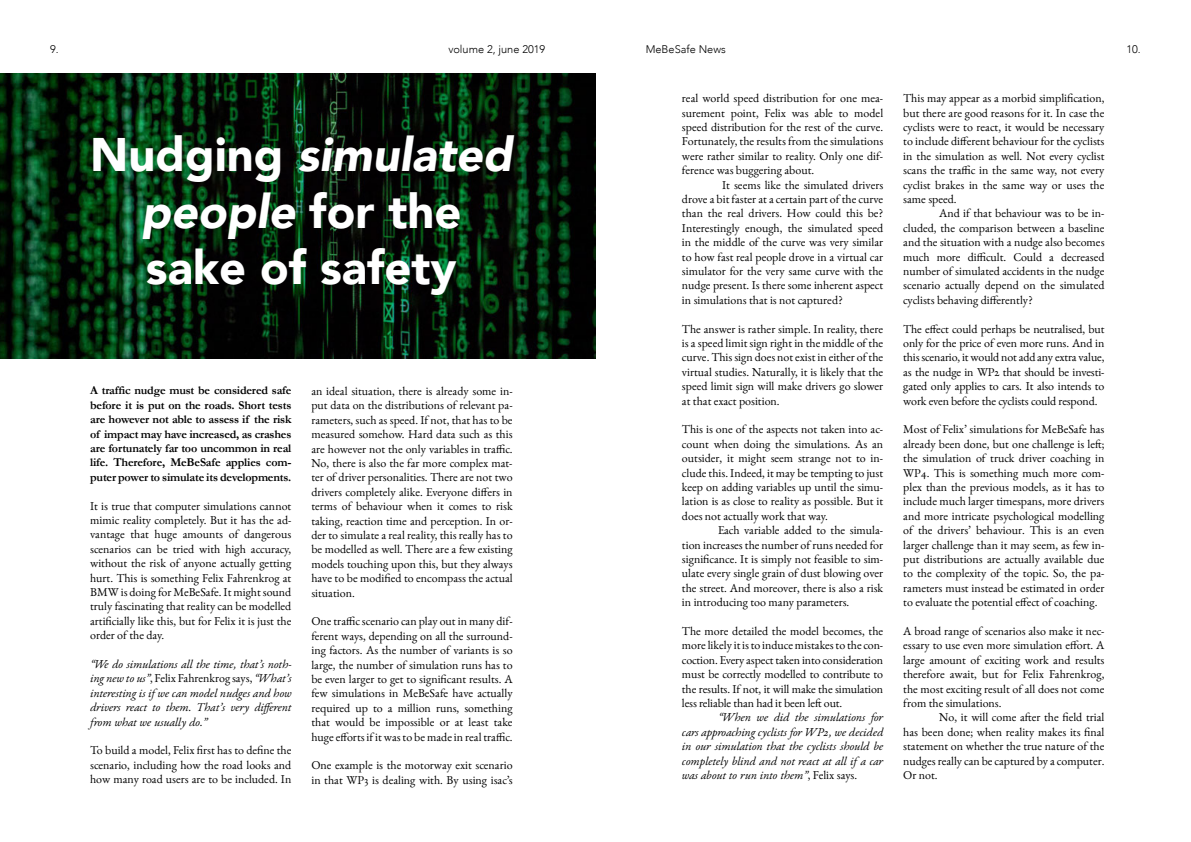
<style>
.page{position:relative;width:1191px;height:842px;background:#fff}
.page>*{position:absolute;margin:0;border:0;box-sizing:border-box;transform-origin:0 0}
.t1{font:900 47px/56.4px "Avenir";color:#fff;text-align:center}
.t2{font:12px/14.4px "EB Garamond 12";color:#000;text-align:justify}
.t3{font:italic 12px/14.4px "EB Garamond 12";color:#000;text-align:justify}
.t4{font:700 12px/14.4px "Garamond";letter-spacing:-.015em;color:#000;text-align:justify}
.t5{font:300 11px "Avenir";color:#000}
.s1{font-style:italic}
.s2{font-style:normal}
</style>
<div class="page">
<img style="left:0;top:73px;width:595px;height:286px">
<p class="t5" style="left:50px;top:42px;width:10px">9.</p>
<p class="t5" style="left:448px;top:42px;width:98px">volume 2, june 2019</p>
<p class="t5" style="left:645px;top:42px;width:82px">MeBeSafe News</p>
<p class="t5" style="left:1126px;top:42px;width:16px">10.</p>
<h1 class="t1" style="left:90px;top:126px;width:424px">Nudging <span class="s1">simulated people</span> for the sake of safety</h1>
<p class="t4" style="left:90px;top:383px;width:203px">A traffic nudge must be considered safe before it is put on the roads. Short tests are however not able to assess if the risk of impact may have increased, as crashes are fortunately far too uncommon in real life. Therefore, MeBeSafe applies com&shy;puter power to simulate its developments.</p>
<p class="t2" style="left:90px;top:498px;width:203px">It is true that computer simulations cannot mimic reality completely. But it has the ad&shy;vantage that huge amounts of dangerous scenarios can be tried with high accuracy, without the risk of anyone actually getting hurt. This is something Felix Fahrenkrog at BMW is doing for MeBeSafe. It might sound truly fascinating that reality can be modelled artificially like this, but for Felix it is just the order of the day.</p>
<p class="t3" style="left:90px;top:656px;width:203px">“We do simulations all the time, that’s noth&shy;ing new to us”<span class="s2">, Felix Fahrenkrog says,</span> “What’s interesting is if we can model nudges and how drivers react to them. That’s very different from what we usually do.”</p>
<p class="t2" style="left:90px;top:743px;width:203px">To build a model, Felix first has to define the scenario, including how the road looks and how many road users are to be included. In</p>
<p class="t2" style="left:311px;top:384px;width:203px">an ideal situation, there is already some in&shy;put data on the distributions of relevant pa&shy;rameters, such as speed. If not, that has to be measured somehow. Hard data such as this are however not the only variables in traffic.<br>No, there is also the far more complex mat&shy;ter of driver personalities. There are not two drivers completely alike. Everyone differs in terms of behaviour when it comes to risk taking, reaction time and perception. In or&shy;der to simulate a real reality, this really has to be modelled as well. There are a few existing models touching upon this, but they always have to be modified to encompass the actual situation.</p>
<p class="t2" style="left:311px;top:614px;width:203px">One traffic scenario can play out in many dif&shy;ferent ways, depending on all the surround&shy;ing factors. As the number of variants is so large, the number of simulation runs has to be even larger to get to significant results. A few simulations in MeBeSafe have actually required up to a million runs, something that would be impossible or at least take huge efforts if it was to be made in real traffic.</p>
<p class="t2" style="left:311px;top:758px;width:203px">One example is the motorway exit scenario in that WP3 is dealing with. By using isac’s</p>
<p class="t2" style="left:682px;top:91px;width:203px">real world speed distribution for one mea&shy;surement point, Felix was able to model speed distribution for the rest of the curve.<br>Fortunately, the results from the simulations were rather similar to reality. Only one dif&shy;ference was buggering about.</p>
<p class="t2" style="left:682px;top:177px;width:203px;text-indent:40px">It seems like the simulated drivers drove a bit faster at a certain part of the curve than the real drivers. How could this be?<br>Interestingly enough, the simulated speed in the middle of the curve was very similar to how fast real people drove in a virtual car simulator for the very same curve with the nudge present. Is there some inherent aspect in simulations that is not captured?</p>
<p class="t2" style="left:682px;top:321px;width:203px">The answer is rather simple. In reality, there is a speed limit sign right in the middle of the curve. This sign does not exist in either of the virtual studies. Naturally, it is likely that the speed limit sign will make drivers go slower at that exact position.</p>
<p class="t2" style="left:682px;top:422px;width:203px">This is one of the aspects not taken into ac&shy;count when doing the simulations. As an outsider, it might seem strange not to in&shy;clude this. Indeed, it may be tempting to just keep on adding variables up until the simu&shy;lation is as close to reality as possible. But it does not actually work that way.</p>
<p class="t2" style="left:682px;top:523px;width:203px;text-indent:36px">Each variable added to the simula&shy;tion increases the number of runs needed for significance. It is simply not feasible to sim&shy;ulate every single grain of dust blowing over the street. And moreover, there is also a risk in introducing too many parameters.</p>
<p class="t2" style="left:682px;top:624px;width:203px">The more detailed the model becomes, the more likely it is to induce mistakes to the con&shy;coction. Every aspect taken into consideration must be correctly modelled to contribute to the results. If not, it will make the simulation less reliable than had it been left out.</p>
<p class="t3" style="left:682px;top:710px;width:203px;text-indent:36px">“When we did the simulations for cars approaching cyclists for WP2, we decided in our simulation that the cyclists should be completely blind and not react at all if a car was about to run into them”<span class="s2">, Felix says.</span></p>
<p class="t2" style="left:903px;top:91px;width:203px">This may appear as a morbid simplification, but there are good reasons for it. In case the cyclists were to react, it would be necessary to include different behaviour for the cyclists in the simulation as well. Not every cyclist scans the traffic in the same way, not every cyclist brakes in the same way or uses the same speed.</p>
<p class="t2" style="left:903px;top:206px;width:203px;text-indent:36px">And if that behaviour was to be in&shy;cluded, the comparison between a baseline and the situation with a nudge also becomes much more difficult. Could a decreased number of simulated accidents in the nudge scenario actually depend on the simulated cyclists behaving differently?</p>
<p class="t2" style="left:903px;top:321px;width:203px">The effect could perhaps be neutralised, but only for the price of even more runs. And in this scenario, it would not add any extra value, as the nudge in WP2 that should be investi&shy;gated only applies to cars. It also intends to work even before the cyclists could respond.</p>
<p class="t2" style="left:903px;top:422px;width:203px">Most of Felix’ simulations for MeBeSafe has already been done, but one challenge is left; the simulation of truck driver coaching in WP4. This is something much more com&shy;plex than the previous models, as it has to include much larger timespans, more drivers and more intricate psychological modelling of the drivers’ behaviour. This is an even larger challenge than it may seem, as few in&shy;put distributions are actually available due to the complexity of the topic. So, the pa&shy;rameters must instead be estimated in order to evaluate the potential effect of coaching.</p>
<p class="t2" style="left:903px;top:624px;width:203px">A broad range of scenarios also make it nec&shy;essary to use even more simulation effort. A large amount of exciting work and results therefore await, but for Felix Fahrenkrog, the most exciting result of all does not come from the simulations.</p>
<p class="t2" style="left:903px;top:710px;width:203px;text-indent:36px">No, it will come after the field trial has been done; when reality makes its final statement on whether the true nature of the nudges really can be captured by a computer.<br>Or not.</p>
</div>
